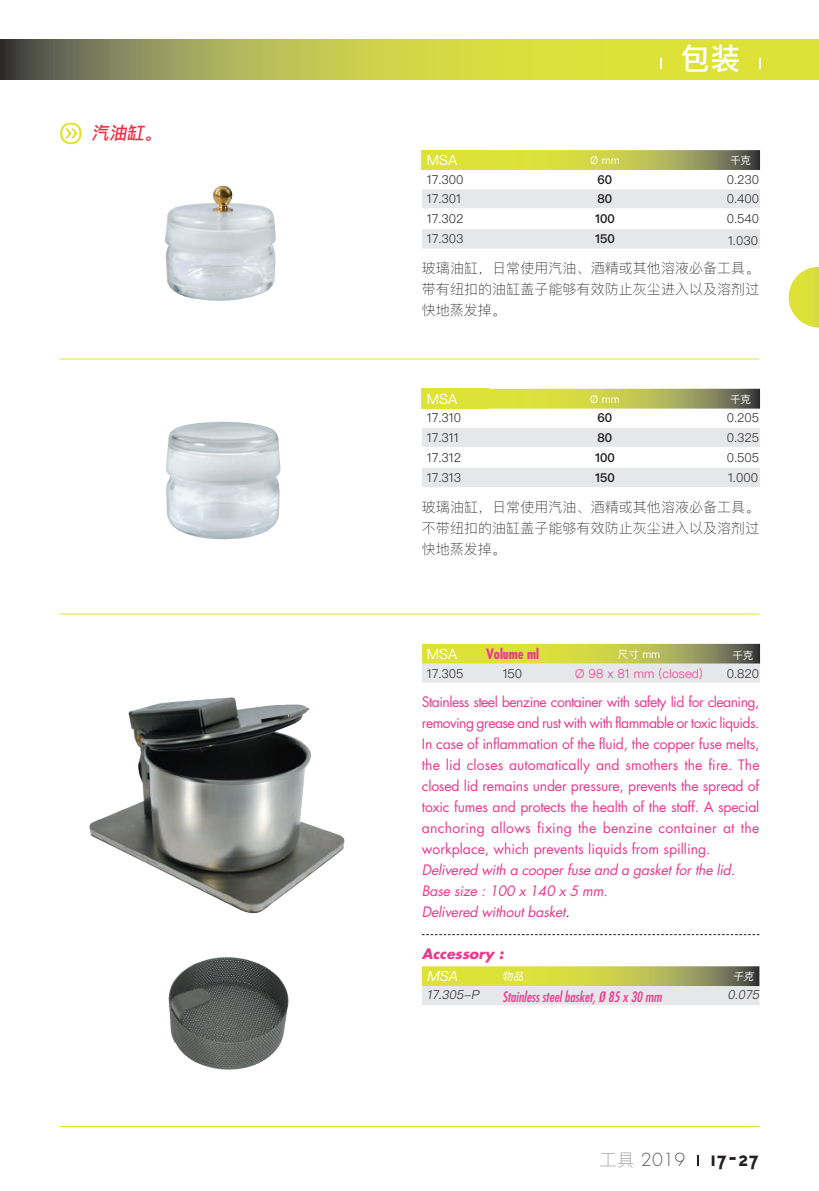
<style>
.page{position:relative;width:819px;height:1191px;background:#fff}
.page>*{position:absolute;margin:0;border:0;box-sizing:border-box;transform-origin:0 0}
.t1{font:500 29.75px "Ping Fang SC";color:#fff}
.t2{font:700 22.75px "Triplex";color:#231f20}
.t3{font:italic 500 17.5px "Ping Fang SC";color:#ee2f41}
.t4{font:14px/21px "Futura";color:#ed378d;text-align:justify}
.t5{font:100 14px/21px "Ping Fang SC";letter-spacing:.005em;color:#231f20;text-align:justify}
.t6{font:italic 14px/21px "Futura";letter-spacing:-.015em;color:#ed378d}
.t7{font:italic condensed 14px "Futura";color:#ed378d}
.t8{font:italic 700 14px "Futura";color:#ed378d}
.t9{font:14px "Ping Fang SC";color:#fff}
.t10{font:700 condensed 14px "Futura";color:#ed378d}
.t11{font:italic 14px "Ping Fang SC";color:#fff}
.t12{font:300 12.25px "Ping Fang SC";color:#231f20}
.t13{font:600 12.25px "Ping Fang SC";color:#231f20}
.t14{font:300 12.25px "Ping Fang SC";color:#ed378d}
.t15{font:italic 300 12.25px "Ping Fang SC";color:#231f20}
.t16{font:10.5px "Ping Fang SC";color:#fff}
.t17{font:italic 10.5px "Ping Fang SC";color:#fff}
.s1{font-family:"Bienvenue Picto TT";font-weight:400;font-style:normal;font-size:24.5px;color:#fff}
.s2{color:#231f20}
.s3{font-family:"Ping Fang SC";font-weight:200;font-size:17.5px;color:#57585a}
.s4{font-family:"Futura";font-weight:300;font-size:17.5px;color:#57585a}
</style>
<div class="page">
<svg style="left:0;top:40px;width:819px;height:39px;background:#babe47"></svg>
<hr style="left:60px;top:1126px;width:699px;height:1px;background:#dee237">
<hr style="left:60px;top:613px;width:699px;height:1px;background:#dee237">
<hr style="left:60px;top:358px;width:699px;height:1px;background:#dee237">
<img style="left:166px;top:422px;width:115px;height:118px">
<img style="left:165px;top:185px;width:111px;height:116px">
<div style="left:422px;top:150px;width:67px;height:20px;background:#dee237"></div>
<svg style="left:489px;top:150px;width:271px;height:20px;background:#b5b84c"></svg>
<svg style="left:422px;top:189px;width:338px;height:59px"></svg>
<hr style="left:422px;top:208px;width:67px;height:1px;background:#fff">
<hr style="left:489px;top:208px;width:232px;height:1px;background:#fff">
<hr style="left:721px;top:208px;width:39px;height:1px;background:#fff">
<hr style="left:422px;top:228px;width:67px;height:1px;background:#fff">
<hr style="left:489px;top:228px;width:232px;height:1px;background:#fff">
<hr style="left:721px;top:228px;width:39px;height:1px;background:#fff">
<div style="left:422px;top:389px;width:67px;height:19px;background:#dee237"></div>
<svg style="left:489px;top:389px;width:271px;height:19px;background:#b4b84b"></svg>
<svg style="left:422px;top:428px;width:338px;height:59px"></svg>
<hr style="left:422px;top:447px;width:67px;height:1px;background:#fff">
<hr style="left:489px;top:447px;width:232px;height:1px;background:#fff">
<hr style="left:721px;top:447px;width:39px;height:1px;background:#fff">
<hr style="left:422px;top:467px;width:67px;height:1px;background:#fff">
<hr style="left:489px;top:467px;width:232px;height:1px;background:#fff">
<hr style="left:721px;top:467px;width:39px;height:1px;background:#fff">
<svg style="left:788px;top:267px;width:31px;height:60px"></svg>
<svg style="left:422px;top:644px;width:338px;height:38px;background:#d0d395"></svg>
<svg style="left:422px;top:966px;width:337px;height:39px;background:#d1d397"></svg>
<svg style="left:422px;top:934px;width:337px;height:1px"></svg>
<img style="left:89px;top:697px;width:256px;height:217px">
<img style="left:168px;top:957px;width:121px;height:113px">
<p class="t3" style="left:60px;top:122px;width:107px"><span class="s1">i</span> 汽油缸。</p>
<h1 class="t1" style="left:680px;top:40px;width:62px">包装</h1>
<p class="t9" style="left:427px;top:151px;width:32px">MSA</p>
<p class="t16" style="left:590px;top:154px;width:31px">Ø mm</p>
<p class="t16" style="left:730px;top:154px;width:22px">千克</p>
<p class="t12" style="left:427px;top:172px;width:38px">17.300</p>
<p class="t13" style="left:597px;top:172px;width:16px">60</p>
<p class="t12" style="left:726px;top:172px;width:34px">0.230</p>
<p class="t12" style="left:427px;top:191px;width:36px">17.301</p>
<p class="t13" style="left:597px;top:191px;width:16px">80</p>
<p class="t12" style="left:726px;top:191px;width:34px">0.400</p>
<p class="t12" style="left:427px;top:211px;width:38px">17.302</p>
<p class="t13" style="left:595px;top:211px;width:21px">100</p>
<p class="t12" style="left:726px;top:211px;width:34px">0.540</p>
<p class="t12" style="left:427px;top:231px;width:38px">17.303</p>
<p class="t13" style="left:595px;top:231px;width:21px">150</p>
<p class="t12" style="left:728px;top:233px;width:32px">1.030</p>
<p class="t5" style="left:422px;top:257px;width:339px">玻璃油缸，日常使用汽油、酒精或其他溶液必备工具。带有纽扣的油缸盖子能够有效防止灰尘进入以及溶剂过快地蒸发掉。</p>
<p class="t9" style="left:427px;top:390px;width:32px">MSA</p>
<p class="t16" style="left:590px;top:392px;width:31px">Ø mm</p>
<p class="t16" style="left:730px;top:392px;width:22px">千克</p>
<p class="t12" style="left:427px;top:410px;width:36px">17.310</p>
<p class="t13" style="left:597px;top:410px;width:16px">60</p>
<p class="t12" style="left:726px;top:410px;width:34px">0.205</p>
<p class="t12" style="left:427px;top:430px;width:33px">17.311</p>
<p class="t13" style="left:597px;top:430px;width:16px">80</p>
<p class="t12" style="left:726px;top:430px;width:34px">0.325</p>
<p class="t12" style="left:427px;top:450px;width:36px">17.312</p>
<p class="t13" style="left:595px;top:450px;width:21px">100</p>
<p class="t12" style="left:726px;top:450px;width:34px">0.505</p>
<p class="t12" style="left:427px;top:470px;width:36px">17.313</p>
<p class="t13" style="left:595px;top:470px;width:21px">150</p>
<p class="t12" style="left:728px;top:470px;width:32px">1.000</p>
<p class="t5" style="left:422px;top:496px;width:339px">玻璃油缸，日常使用汽油、酒精或其他溶液必备工具。不带纽扣的油缸盖子能够有效防止灰尘进入以及溶剂过快地蒸发掉。</p>
<p class="t9" style="left:427px;top:645px;width:32px">MSA</p>
<p class="t10" style="left:486px;top:645px;width:54px">Volume ml</p>
<p class="t16" style="left:617px;top:647px;width:44px">尺寸 mm</p>
<p class="t16" style="left:732px;top:649px;width:22px">千克</p>
<p class="t12" style="left:427px;top:666px;width:38px">17.305</p>
<p class="t12" style="left:502px;top:666px;width:21px">150</p>
<p class="t14" style="left:575px;top:666px;width:129px">Ø 98 x 81 mm (closed)</p>
<p class="t12" style="left:726px;top:666px;width:34px">0.820</p>
<p class="t4" style="left:422px;top:691px;width:339px">Stainless steel benzine container with safety lid for cleaning, removing grease and rust with with flammable or toxic liquids.<br>In case of inflammation of the fluid, the copper fuse melts, the lid closes automatically and smothers the fire. The closed lid remains under pressure, prevents the spread of toxic fumes and protects the health of the staff. A special anchoring allows fixing the benzine container at the workplace, which prevents liquids from spilling.</p>
<p class="t6" style="left:422px;top:859px;width:315px">Delivered with a cooper fuse and a gasket for the lid.<br>Base size : 100 x 140 x 5 mm.<br>Delivered without basket<span class="s2">.</span></p>
<p class="t8" style="left:422px;top:944px;width:83px">Accessory :</p>
<p class="t11" style="left:427px;top:967px;width:35px">MSA</p>
<p class="t17" style="left:502px;top:969px;width:25px">物品</p>
<p class="t17" style="left:732px;top:969px;width:25px">千克</p>
<p class="t15" style="left:427px;top:987px;width:56px">17.305-P</p>
<p class="t7" style="left:502px;top:987px;width:161px">Stainless steel basket, Ø 85 x 30 mm</p>
<p class="t15" style="left:727px;top:987px;width:36px">0.075</p>
<h2 class="t2" style="left:599px;top:1146px;width:161px"><span class="s3">工具</span> <span class="s4">2019</span> 17-27</h2>
</div>
